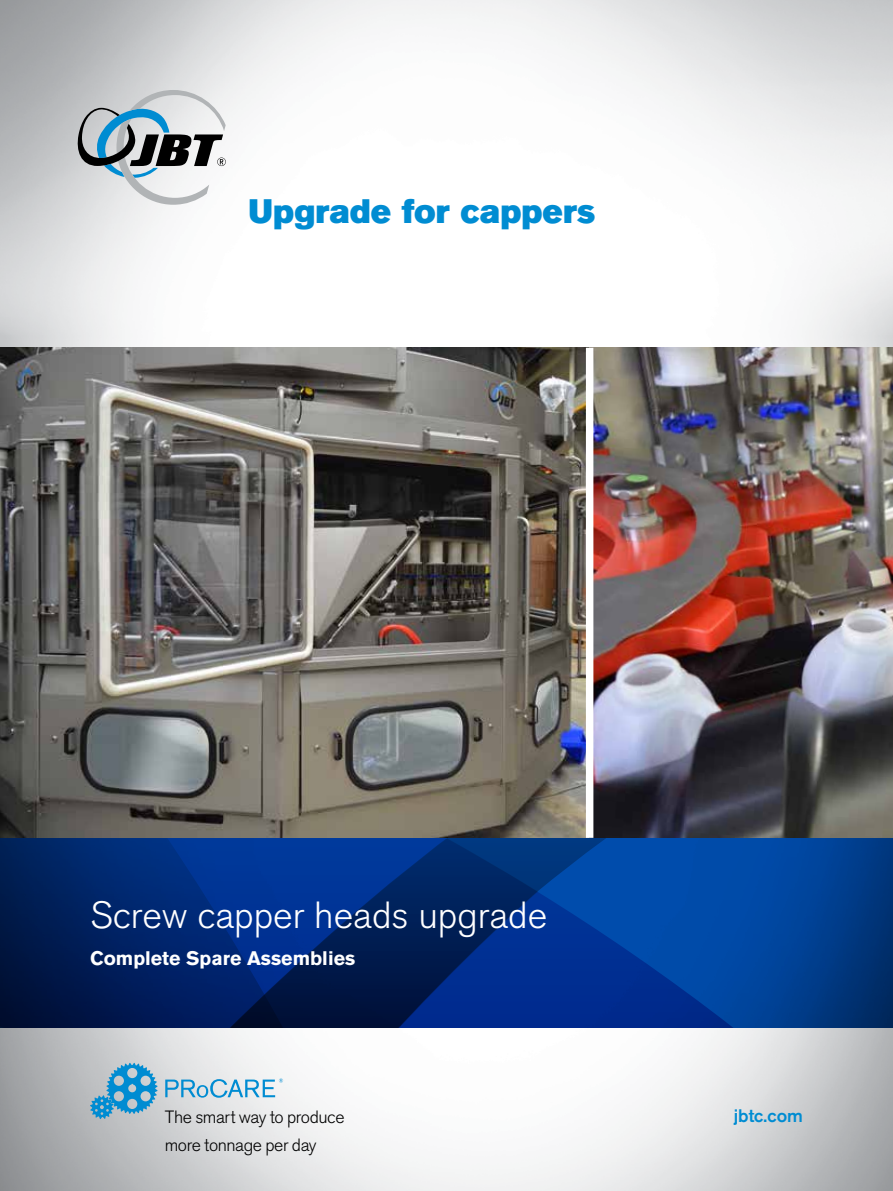
<style>
.page{position:relative;width:893px;height:1191px;background:#fff}
.page>*{position:absolute;margin:0;border:0;box-sizing:border-box;transform-origin:0 0}
.t1{font:300 37.5px "Akzidenz Grotesk Pro";color:#fff}
.t2{font:33.6px "Akzidenz Grotesk Pro Super";color:#008cd2}
.t3{font:700 19.5px "Akzidenz Grotesk Pro";color:#fff}
.t4{font:500 18px "Akzidenz Grotesk Pro";color:#008cd2}
.t5{font:300 17.7px "Akzidenz Grotesk Pro";letter-spacing:-.025em;color:#000}
</style>
<div class="page">
<img style="left:0;top:0;width:893px;height:1191px">
<svg style="left:0;top:838px;width:893px;height:189px;background:#002f7c"></svg>
<svg style="left:78px;top:90px;width:148px;height:115px"></svg>
<svg style="left:90px;top:1062px;width:68px;height:57px;background:#71aecd"></svg>
<svg style="left:165px;top:1078px;width:118px;height:19px;background:#a2cce2"></svg>
<img style="left:0;top:348px;width:893px;height:490px">
<div style="left:586px;top:348px;width:7px;height:490px;background:#fff"></div>
<h2 class="t2" style="left:248px;top:189px;width:348px">Upgrade for cappers</h2>
<h1 class="t1" style="left:90px;top:890px;width:459px">Screw capper heads upgrade</h1>
<p class="t3" style="left:90px;top:945px;width:267px">Complete Spare Assemblies</p>
<p class="t5" style="left:165px;top:1105px;width:181px">The smart way to produce</p>
<p class="t4" style="left:734px;top:1104px;width:71px">jbtc.com</p>
<p class="t5" style="left:165px;top:1132px;width:153px">more tonnage per day</p>
</div>
